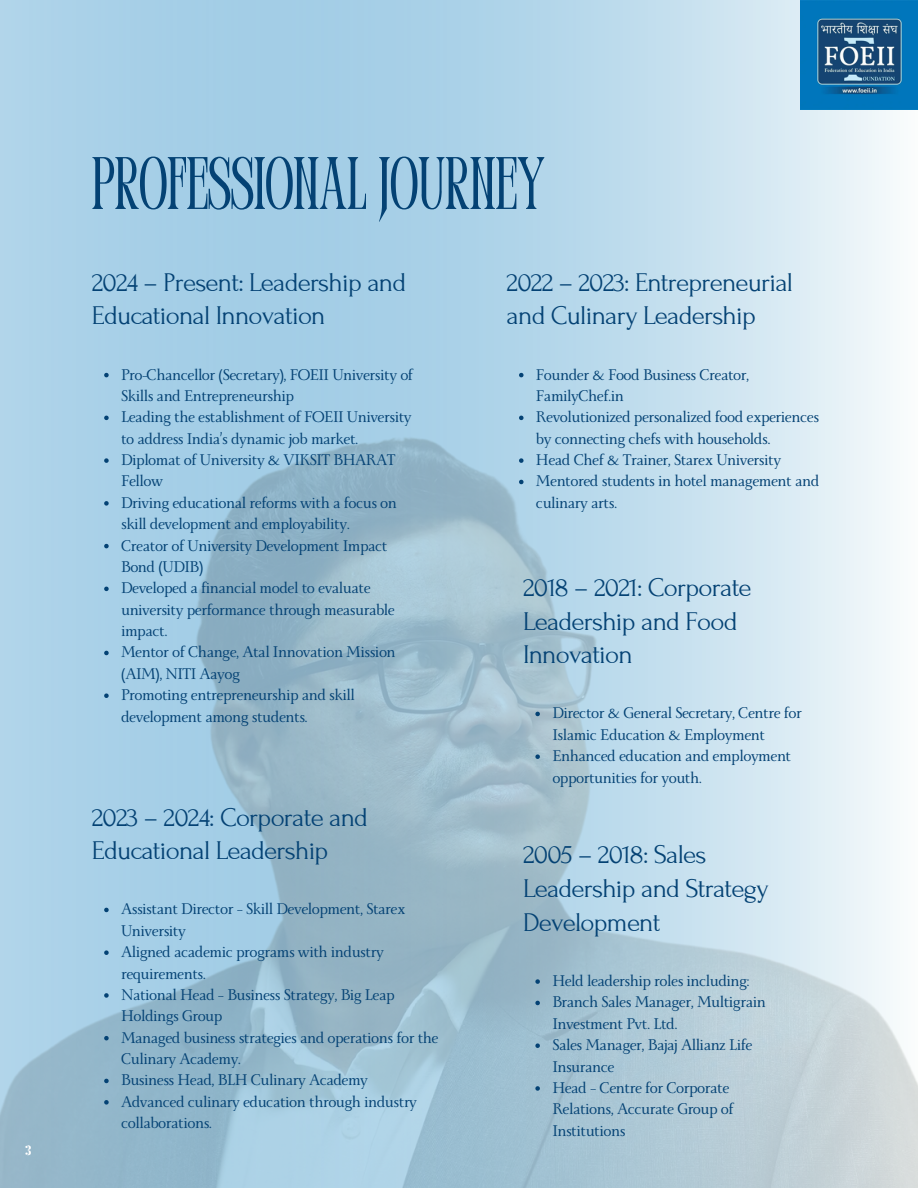
<style>
.page{position:relative;width:918px;height:1188px;background:#fff}
.page>*{position:absolute;margin:0;border:0;box-sizing:border-box;transform-origin:0 0}
.t1{font:condensed 74.1px "Perandoryv 2";color:#044274}
.t2{font:27px/33.8px "Forum";letter-spacing:-.03em;color:#044274}
.t3{font:18px "Catalogue";color:#fff}
.t4{font:17.25px/21.3px "Monterchi Serif";letter-spacing:-.03em;color:#044274}
</style>
<div class="page">
<svg style="left:0;top:0;width:918px;height:267px;background:#b6d7ea"></svg>
<img style="left:0;top:267px;width:918px;height:921px">
<img style="left:801px;top:0;width:117px;height:109px">
<svg style="left:104px;top:373px;width:5px;height:4px"></svg>
<svg style="left:104px;top:416px;width:5px;height:4px"></svg>
<svg style="left:104px;top:458px;width:5px;height:5px"></svg>
<svg style="left:104px;top:501px;width:5px;height:5px"></svg>
<svg style="left:104px;top:544px;width:5px;height:4px"></svg>
<svg style="left:104px;top:587px;width:5px;height:4px"></svg>
<svg style="left:104px;top:651px;width:5px;height:4px"></svg>
<svg style="left:104px;top:693px;width:5px;height:5px"></svg>
<svg style="left:104px;top:908px;width:5px;height:4px"></svg>
<svg style="left:104px;top:950px;width:5px;height:5px"></svg>
<svg style="left:104px;top:993px;width:5px;height:5px"></svg>
<svg style="left:104px;top:1036px;width:5px;height:4px"></svg>
<svg style="left:104px;top:1079px;width:5px;height:4px"></svg>
<svg style="left:104px;top:1100px;width:5px;height:5px"></svg>
<svg style="left:519px;top:373px;width:5px;height:4px"></svg>
<svg style="left:519px;top:416px;width:5px;height:4px"></svg>
<svg style="left:519px;top:458px;width:5px;height:5px"></svg>
<svg style="left:519px;top:480px;width:5px;height:4px"></svg>
<svg style="left:535px;top:712px;width:5px;height:4px"></svg>
<svg style="left:535px;top:754px;width:5px;height:5px"></svg>
<svg style="left:535px;top:979px;width:5px;height:5px"></svg>
<svg style="left:535px;top:1001px;width:5px;height:4px"></svg>
<svg style="left:535px;top:1043px;width:5px;height:5px"></svg>
<svg style="left:535px;top:1086px;width:5px;height:5px"></svg>
<p class="t3" style="left:25px;top:1141px;width:9px">3</p>
<p class="t1" style="left:92px;top:153px;width:455px">PROFESSIONAL JOURNEY</p>
<p class="t2" style="left:92px;top:266px;width:316px">2024 – Present: Leadership and<br>Educational Innovation</p>
<h1 class="t4" style="left:121px;top:366px;width:294px">Pro-Chancellor (Secretary), FOEII University of<br>Skills and Entrepreneurship</h1>
<p class="t4" style="left:121px;top:409px;width:292px">Leading the establishment of FOEII University to address India’s dynamic job market.</p>
<p class="t4" style="left:121px;top:452px;width:276px">Diplomat of University &amp; VIKSIT BHARAT<br>Fellow</p>
<h2 class="t4" style="left:121px;top:495px;width:277px">Driving educational reforms with a focus on skill development and employability.</h2>
<p class="t4" style="left:121px;top:537px;width:268px">Creator of University Development Impact<br>Bond (UDIB)</p>
<p class="t4" style="left:121px;top:580px;width:275px">Developed a financial model to evaluate university performance through measurable impact.</p>
<p class="t4" style="left:121px;top:644px;width:276px">Mentor of Change, Atal Innovation Mission (AIM), NITI Aayog</p>
<p class="t4" style="left:121px;top:687px;width:235px">Promoting entrepreneurship and skill development among students.</p>
<p class="t2" style="left:92px;top:800px;width:278px">2023 – 2024: Corporate and<br>Educational Leadership</p>
<p class="t4" style="left:121px;top:901px;width:286px">Assistant Director – Skill Development, Starex<br>University</p>
<h2 class="t4" style="left:121px;top:944px;width:264px">Aligned academic programs with industry requirements.</h2>
<p class="t4" style="left:121px;top:987px;width:275px">National Head – Business Strategy, Big Leap<br>Holdings Group</p>
<p class="t4" style="left:121px;top:1029px;width:319px">Managed business strategies and operations for the<br>Culinary Academy.</p>
<p class="t4" style="left:121px;top:1072px;width:249px">Business Head, BLH Culinary Academy</p>
<p class="t4" style="left:121px;top:1094px;width:298px">Advanced culinary education through industry collaborations.</p>
<p class="t2" style="left:507px;top:266px;width:288px">2022 – 2023: Entrepreneurial and Culinary Leadership</p>
<p class="t4" style="left:536px;top:366px;width:215px">Founder &amp; Food Business Creator,<br>FamilyChef.in</p>
<h2 class="t4" style="left:536px;top:409px;width:285px">Revolutionized personalized food experiences by connecting chefs with households.</h2>
<p class="t4" style="left:536px;top:452px;width:247px">Head Chef &amp; Trainer, Starex University</p>
<p class="t4" style="left:536px;top:473px;width:285px">Mentored students in hotel management and culinary arts.</p>
<p class="t2" style="left:523px;top:571px;width:230px">2018 – 2021: Corporate<br>Leadership and Food<br>Innovation</p>
<p class="t4" style="left:552px;top:705px;width:251px">Director &amp; General Secretary, Centre for<br>Islamic Education &amp; Employment</p>
<h2 class="t4" style="left:552px;top:748px;width:241px">Enhanced education and employment opportunities for youth.</h2>
<p class="t2" style="left:523px;top:838px;width:248px">2005 – 2018: Sales<br>Leadership and Strategy<br>Development</p>
<p class="t4" style="left:552px;top:973px;width:199px">Held leadership roles including:</p>
<h2 class="t4" style="left:552px;top:994px;width:215px">Branch Sales Manager, Multigrain<br>Investment Pvt. Ltd.</h2>
<p class="t4" style="left:552px;top:1037px;width:202px">Sales Manager, Bajaj Allianz Life<br>Insurance</p>
<p class="t4" style="left:552px;top:1080px;width:183px">Head – Centre for Corporate<br>Relations, Accurate Group of<br>Institutions</p>
</div>
